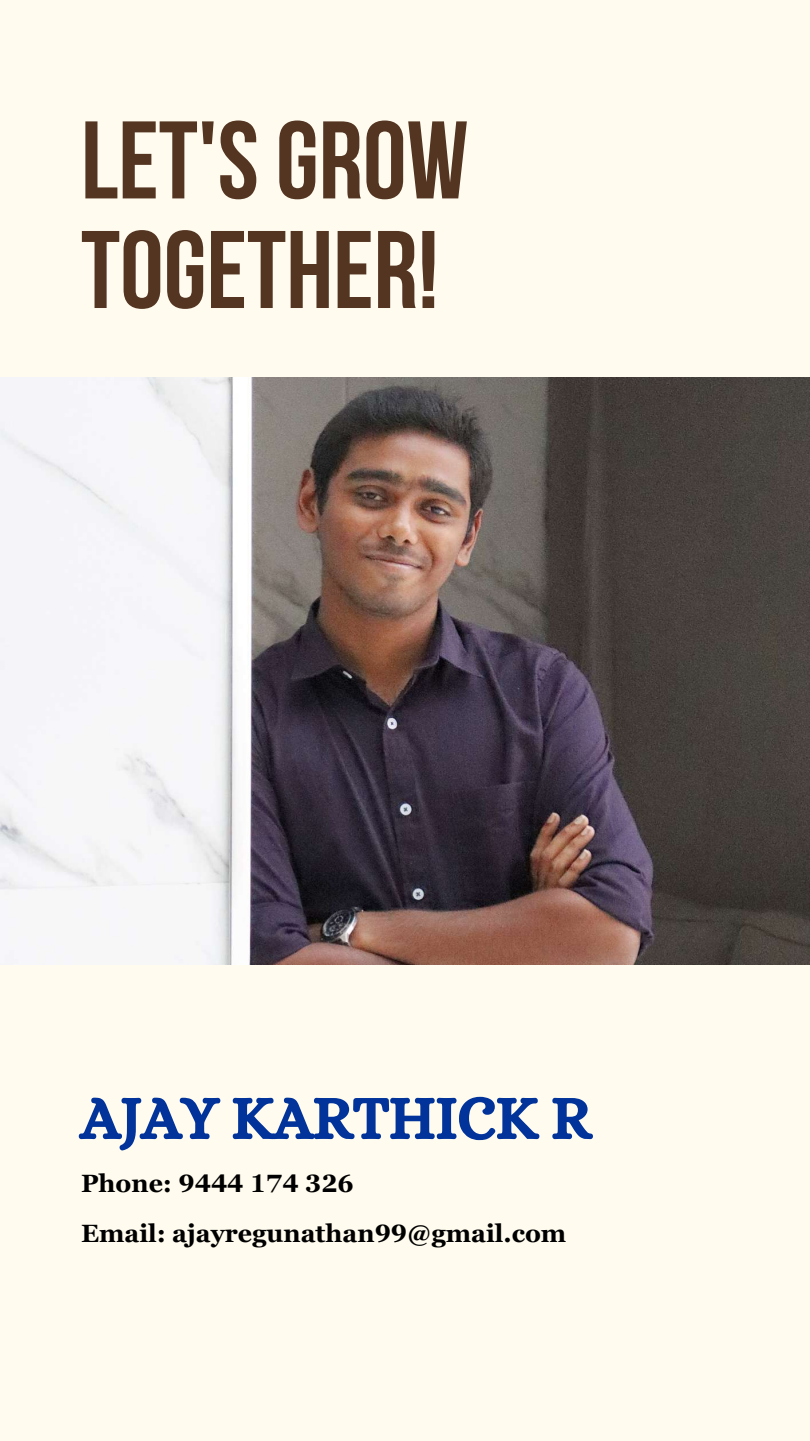
<style>
.page{position:relative;width:810px;height:1441px;background:#fff}
.page>*{position:absolute;margin:0;border:0;box-sizing:border-box;transform-origin:0 0}
.t1{font:700 110px/109.5px "Bebas Neue";color:#543522}
.t2{font:60px "CA Generated";color:#01339b}
.t3{font:700 25px/49.5px "Georgia Pro";color:#000}
</style>
<div class="page">
<div style="left:0;top:0;width:810px;height:1440px;background:#fffcef"></div>
<img style="left:0;top:377px;width:810px;height:586px">
<h1 class="t1" style="left:81px;top:116px;width:389px">LET'SGROW<br>TOGETHER!</h1>
<h2 class="t2" style="left:81px;top:1082px;width:512px">AJAY KARTHICK R</h2>
<p class="t3" style="left:81px;top:1158px;width:487px">Phone: 9444 174 326<br>Email: ajayregunathan99@gmail.com</p>
</div>
